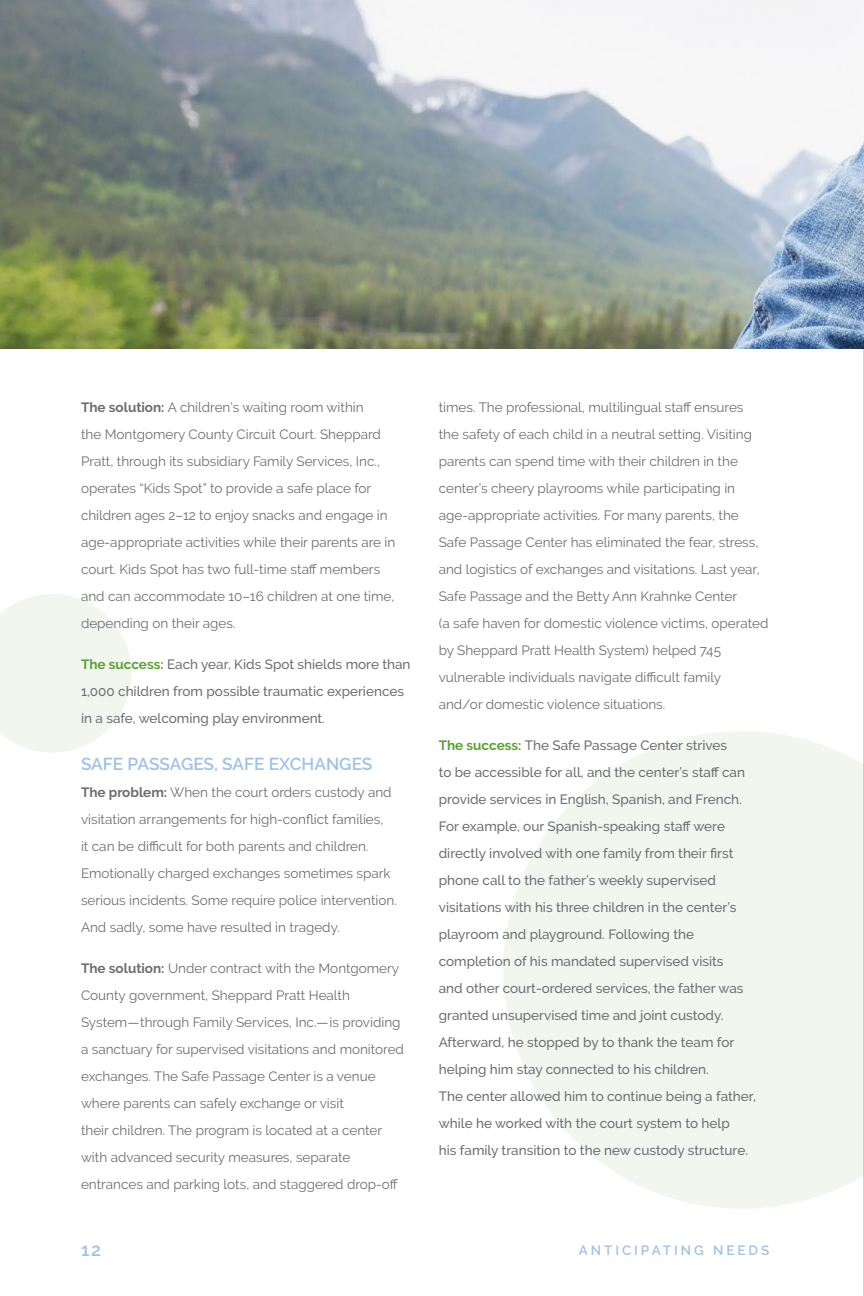
<style>
.page{position:relative;width:864px;height:1296px;background:#fff}
.page>*{position:absolute;margin:0;border:0;box-sizing:border-box;transform-origin:0 0}
.t1{font:600 18px "Raleway";color:#a1c1e6}
.t2{font:600 17.25px "Raleway";color:#a1c1e6}
.t3{font:13.5px/27px "Raleway";color:#6d6e71}
.t4{font:500 13.5px/27px "Raleway";color:#6d6e71}
.t5{font:600 13.5px "Raleway";letter-spacing:.22em;color:#a1c1e6}
.s1{font-weight:700}
.s2{font-weight:700;color:#5ca038}
.s3{font-weight:400}
</style>
<div class="page">
<svg style="left:0;top:594px;width:131px;height:158px"></svg>
<svg style="left:503px;top:731px;width:360px;height:478px;fill:#f2f6ef"></svg>
<svg style="left:863px;top:348px;width:1px;height:948px"></svg>
<img style="left:0;top:0;width:864px;height:348px">
<p class="t3" style="left:81px;top:394px;width:316px"><span class="s1">The solution:</span> A children’s waiting room within<br>the Montgomery County Circuit Court. Sheppard Pratt, through its subsidiary Family Services, Inc., operates “Kids Spot” to provide a safe place for children ages 2–12 to enjoy snacks and engage in age-appropriate activities while their parents are in court. Kids Spot has two full-time staff members and can accommodate 10–16 children at one time, depending on their ages.</p>
<p class="t4" style="left:81px;top:651px;width:331px"><span class="s2">The success:</span> Each year, Kids Spot shields more than<br>1,000 children from possible traumatic experiences in a safe, welcoming play environment<span class="s3">.</span></p>
<p class="t2" style="left:81px;top:754px;width:293px">SAFE PASSAGES, SAFE EXCHANGES</p>
<p class="t3" style="left:81px;top:779px;width:318px"><span class="s1">The problem:</span> When the court orders custody and visitation arrangements for high-conflict families,<br>it can be difficult for both parents and children.<br>Emotionally charged exchanges sometimes spark serious incidents. Some require police intervention.<br>And sadly, some have resulted in tragedy.</p>
<p class="t3" style="left:81px;top:954px;width:325px"><span class="s1">The solution:</span> Under contract with the Montgomery County government, Sheppard Pratt Health System—through Family Services, Inc.— is providing a sanctuary for supervised visitations and monitored exchanges. The Safe Passage Center is a venue where parents can safely exchange or visit<br>their children. The program is located at a center with advanced security measures, separate entrances and parking lots, and staggered drop-off</p>
<h1 class="t1" style="left:81px;top:1239px;width:22px">12</h1>
<p class="t3" style="left:439px;top:394px;width:331px">times. The professional, multilingual staff ensures<br>the safety of each child in a neutral setting. Visiting parents can spend time with their children in the center’s cheery playrooms while participating in age-appropriate activities. For many parents, the Safe Passage Center has eliminated the fear, stress, and logistics of exchanges and visitations. Last year, Safe Passage and the Betty Ann Krahnke Center<br>(a safe haven for domestic violence victims, operated by Sheppard Pratt Health System) helped 745 vulnerable individuals navigate difficult family and/or domestic violence situations.</p>
<p class="t4" style="left:439px;top:732px;width:319px"><span class="s2">The success:</span> The Safe Passage Center strives<br>to be accessible for all, and the center’s staff can provide services in English, Spanish, and French.<br>For example, our Spanish-speaking staff were directly involved with one family from their first phone call to the father’s weekly supervised visitations with his three children in the center’s playroom and playground. Following the completion of his mandated supervised visits<br>and other court-ordered services, the father was granted unsupervised time and joint custody.<br>Afterward, he stopped by to thank the team for helping him stay connected to his children.<br>The center allowed him to continue being a father, while he worked with the court system to help<br>his family transition to the new custody structure.</p>
<p class="t5" style="left:579px;top:1243px;width:192px">ANTICIPATING NEEDS</p>
</div>
